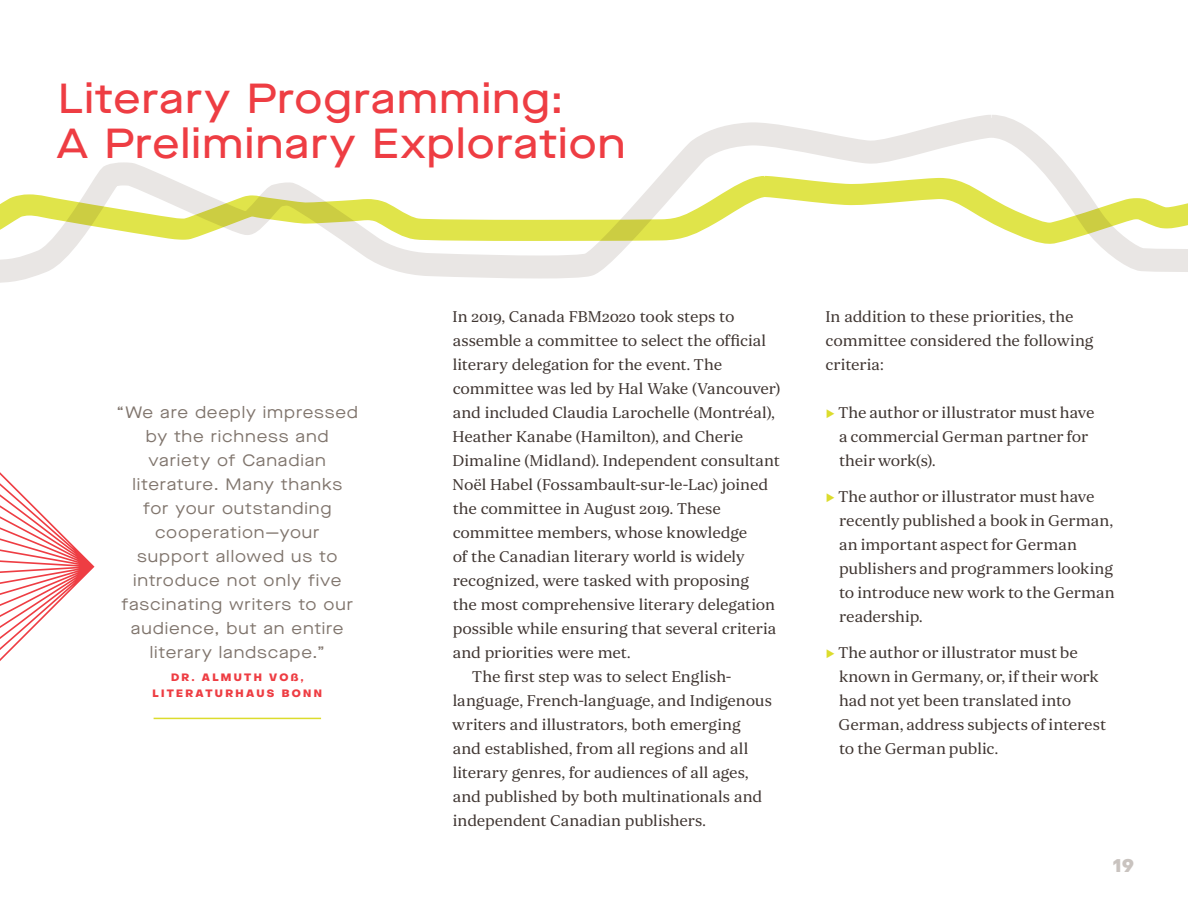
<style>
.page{position:relative;width:1188px;height:918px;background:#fff}
.page>*{position:absolute;margin:0;border:0;box-sizing:border-box;transform-origin:0 0}
.no_indent{font:500 42px/45px "Maison Neue Extended";letter-spacing:.03em;color:#ee3d43}
.t1{font:800 18px "Object Sans";color:#c9c3bf}
.no_indent-2{font:16.5px/24px "Orbikular";letter-spacing:-.005em;color:#3f3531}
.body_text{font:16.5px/24px "Orbikular";letter-spacing:-.005em;color:#3f3531}
.quote{font:16.5px/24px "Maison Neue Extended";letter-spacing:.05em;color:#80756d;text-align:center}
.quote-2{font:800 10.5px/16.5px "Object Sans";letter-spacing:.22em;color:#ee3d43;text-align:center}
.s1{font-size:18px;color:#dcdc2d}
</style>
<div class="page">
<hr style="left:154px;top:718px;width:167px;height:1px;background:#dcdc2d">
<svg style="left:0;top:472px;width:94px;height:189px"></svg>
<svg style="left:0;top:115px;width:1188px;height:168px"></svg>
<svg style="left:0;top:174px;width:1188px;height:71px"></svg>
<p class="no_indent" style="left:57px;top:75px;width:570px">Literary Programming:<br>A Preliminary Exploration</p>
<p class="quote" style="left:117px;top:401px;width:243px">“We are deeply impressed by the richness and variety of Canadian literature. Many thanks<br>for your outstanding cooperation—your<br>support allowed us to introduce not only five fascinating writers to our audience, but an entire literary landscape.”</p>
<p class="quote-2" style="left:153px;top:669px;width:171px">DR. ALMUTH VOß,<br>LITERATURHAUS BONN</p>
<p class="no_indent-2" style="left:453px;top:304px;width:329px">In 2019, Canada FBM2020 took steps to assemble a committee to select the official literary delegation for the event. The committee was led by Hal Wake (Vancouver) and included Claudia Larochelle (Montréal), Heather Kanabe (Hamilton), and Cherie Dimaline (Midland). Independent consultant Noël Habel (Fossambault-sur-le-Lac) joined the committee in August 2019. These committee members, whose knowledge<br>of the Canadian literary world is widely recognized, were tasked with proposing<br>the most comprehensive literary delegation possible while ensuring that several criteria and priorities were met.</p>
<p class="body_text" style="left:452px;top:664px;width:321px;text-indent:20px">The first step was to select English&shy;language, French-language, and Indigenous writers and illustrators, both emerging and established, from all regions and all literary genres, for audiences of all ages, and published by both multinationals and independent Canadian publishers.</p>
<p class="body_text" style="left:825px;top:304px;width:270px">In addition to these priorities, the committee considered the following criteria:</p>
<p class="no_indent-2" style="left:839px;top:400px;width:257px;text-indent:-14px"><span class="s1">▶</span> The author or illustrator must have a commercial German partner for their work(s).</p>
<p class="no_indent-2" style="left:839px;top:484px;width:277px;text-indent:-14px"><span class="s1">▶</span> The author or illustrator must have recently published a book in German, an important aspect for German publishers and programmers looking to introduce new work to the German readership.</p>
<p class="no_indent-2" style="left:839px;top:640px;width:269px;text-indent:-13px"><span class="s1">▶</span> The author or illustrator must be known in Germany, or, if their work had not yet been translated into<br>German, address subjects of interest to the German public.</p>
<p class="t1" style="left:1113px;top:855px;width:22px">19</p>
</div>
